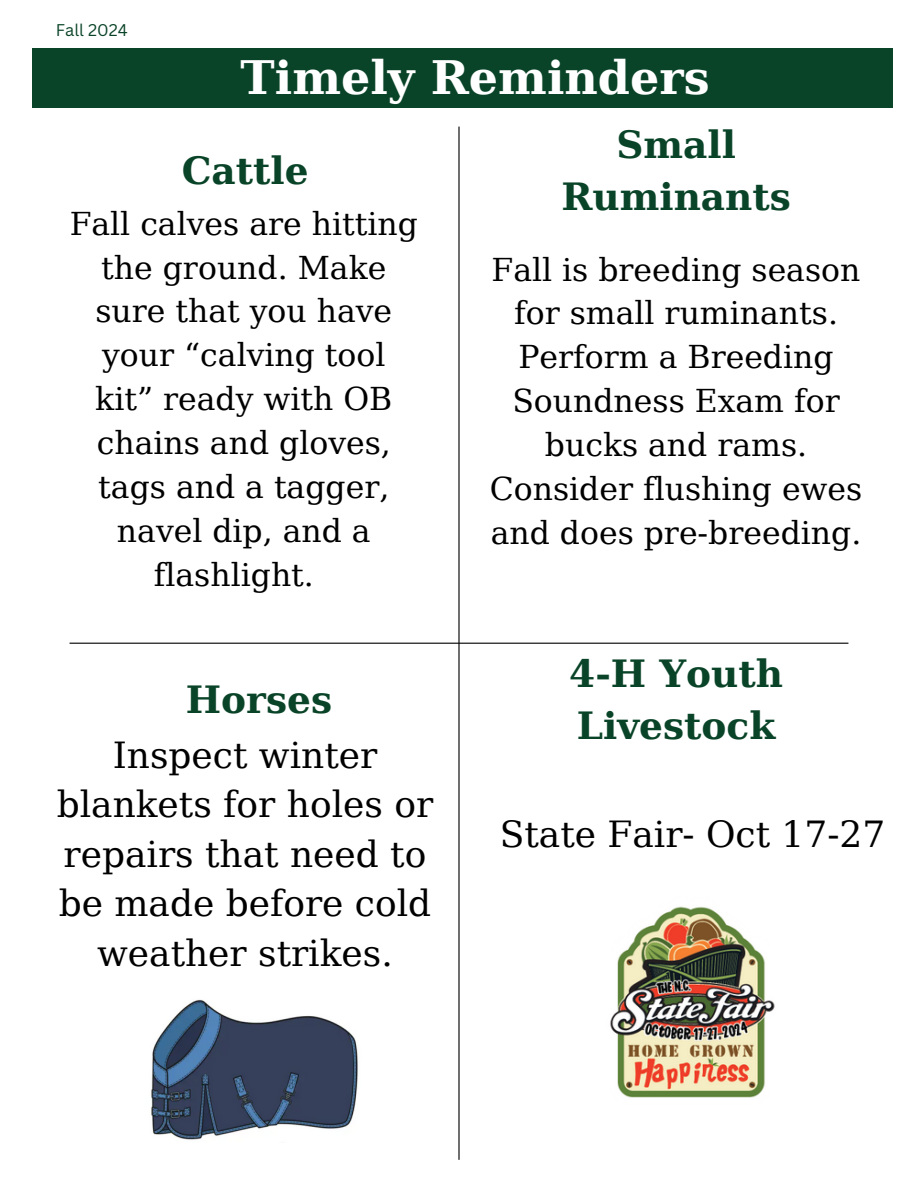
<style>
.page{position:relative;width:918px;height:1188px;background:#fff}
.page>*{position:absolute;margin:0;border:0;box-sizing:border-box;transform-origin:0 0}
.t1{font:700 46.05px "DejaVu Serif";color:#fff}
.t2{font:700 37.5px/51.8px "DejaVu Serif";color:#0a4428;text-align:center}
.t3{font:36px/49.5px "DejaVu Serif";color:#000;text-align:center}
.t4{font:31.5px/43.8px "DejaVu Serif";color:#000;text-align:center}
.t5{font:16.5px "Canva Sans";color:#0a4428}
</style>
<div class="page">
<hr style="left:70px;top:643px;width:778px;height:1px;background:#000">
<hr style="left:458px;top:127px;width:2px;height:1033px;background:#000">
<div style="left:32px;top:48px;width:861px;height:60px;background:#0a4428"></div>
<img style="left:151px;top:999px;width:207px;height:141px">
<img style="left:610px;top:906px;width:165px;height:192px">
<h2 class="t5" style="left:56px;top:19px;width:73px">Fall 2024</h2>
<h2 class="t1" style="left:241px;top:51px;width:471px">Timely Reminders</h2>
<h2 class="t2" style="left:182px;top:145px;width:128px">Cattle</h2>
<h3 class="t4" style="left:70px;top:202px;width:350px">Fall calves are hitting</h3>
<h3 class="t4" style="left:101px;top:246px;width:287px">the ground. Make</h3>
<h3 class="t4" style="left:95px;top:290px;width:298px">sure that you have</h3>
<h3 class="t4" style="left:102px;top:333px;width:285px">your “calving tool</h3>
<h3 class="t4" style="left:95px;top:377px;width:298px">kit” ready with OB</h3>
<h3 class="t4" style="left:97px;top:421px;width:296px">chains and gloves,</h3>
<h3 class="t4" style="left:98px;top:465px;width:293px">tags and a tagger,</h3>
<h3 class="t4" style="left:117px;top:509px;width:255px">navel dip, and a</h3>
<h3 class="t4" style="left:154px;top:553px;width:162px">flashlight.</h3>
<h4 class="t2" style="left:186px;top:674px;width:148px">Horses</h4>
<p class="t3" style="left:57px;top:731px;width:378px">Inspect winter blankets for holes or repairs that need to be made before cold weather strikes.</p>
<h2 class="t2" style="left:561px;top:119px;width:231px">Small<br>Ruminants</h2>
<h3 class="t4" style="left:490px;top:248px;width:374px">Fall is breeding season for small ruminants.<br>Perform a Breeding<br>Soundness Exam for bucks and rams.<br>Consider flushing ewes and does pre-breeding.</h3>
<h4 class="t2" style="left:569px;top:648px;width:215px;text-align:left">4-H Youth<br>Livestock</h4>
<p class="t3" style="left:500px;top:809px;width:387px">State Fair- Oct 17-27</p>
</div>
